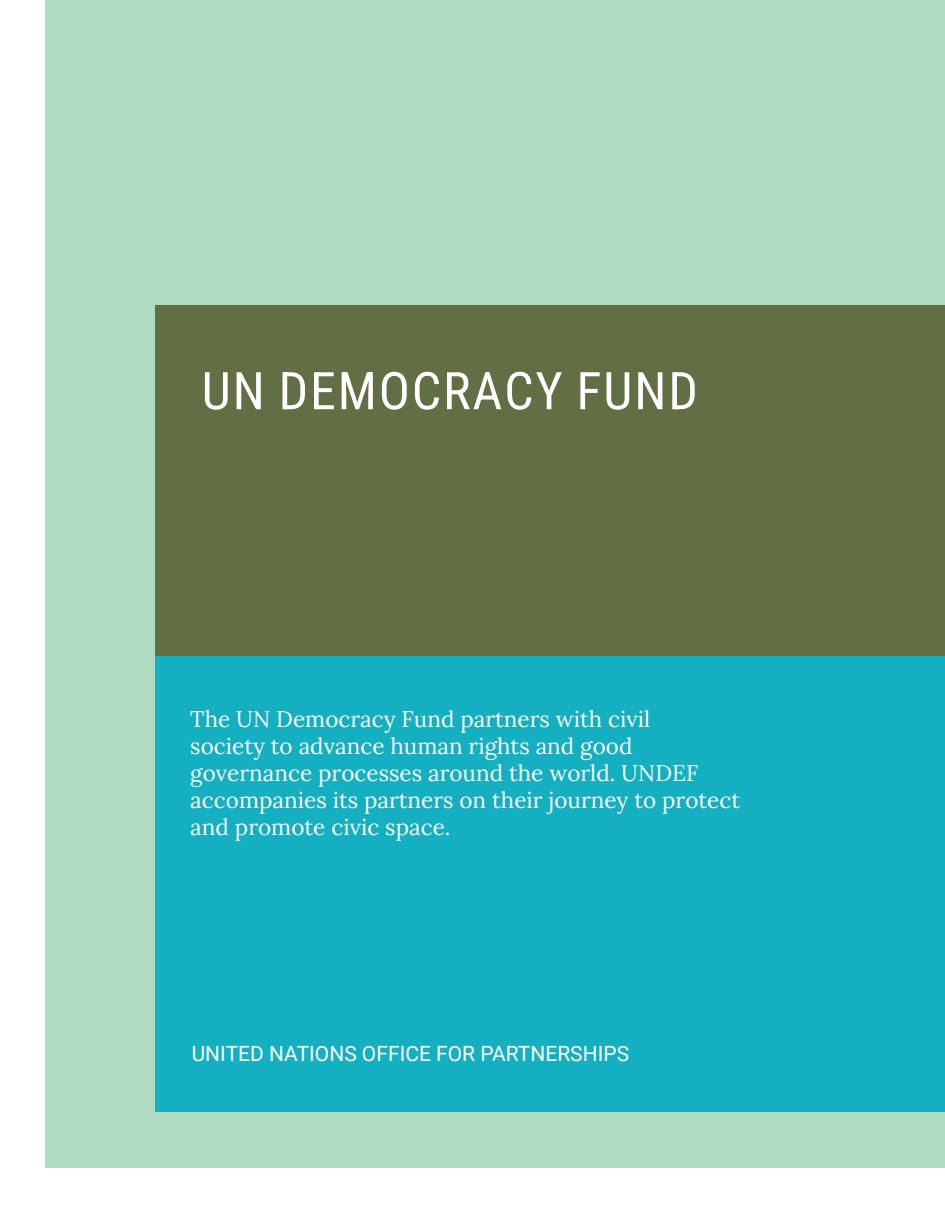
<style>
.page{position:relative;width:945px;height:1215px;background:#fff}
.page>*{position:absolute;margin:0;border:0;box-sizing:border-box;transform-origin:0 0}
.Cover_title_Chapter_title{font:51.9px "Roboto Condensed";letter-spacing:.035em;color:#fff}
.t1{font:22.5px/27px "Lora";color:#fff}
.t2{font:21px "Roboto";color:#fff}
</style>
<div class="page">
<div style="left:46px;top:0;width:899px;height:1167px;background:#aedbc2"></div>
<div style="left:156px;top:651px;width:789px;height:461px;background:#14afc1"></div>
<div style="left:156px;top:305px;width:789px;height:351px;background:#626f44"></div>
<p class="Cover_title_Chapter_title" style="left:202px;top:354px;width:498px">UN DEMOCRACY FUND</p>
<p class="t1" style="left:190px;top:704px;width:551px">The UN Democracy Fund partners with civil<br>society to advance human rights and good governance processes around the world. UNDEF accompanies its partners on their journey to protect and promote civic space.</p>
<p class="t2" style="left:192px;top:1038px;width:439px">UNITED NATIONS OFFICE FOR PARTNERSHIPS</p>
</div>
